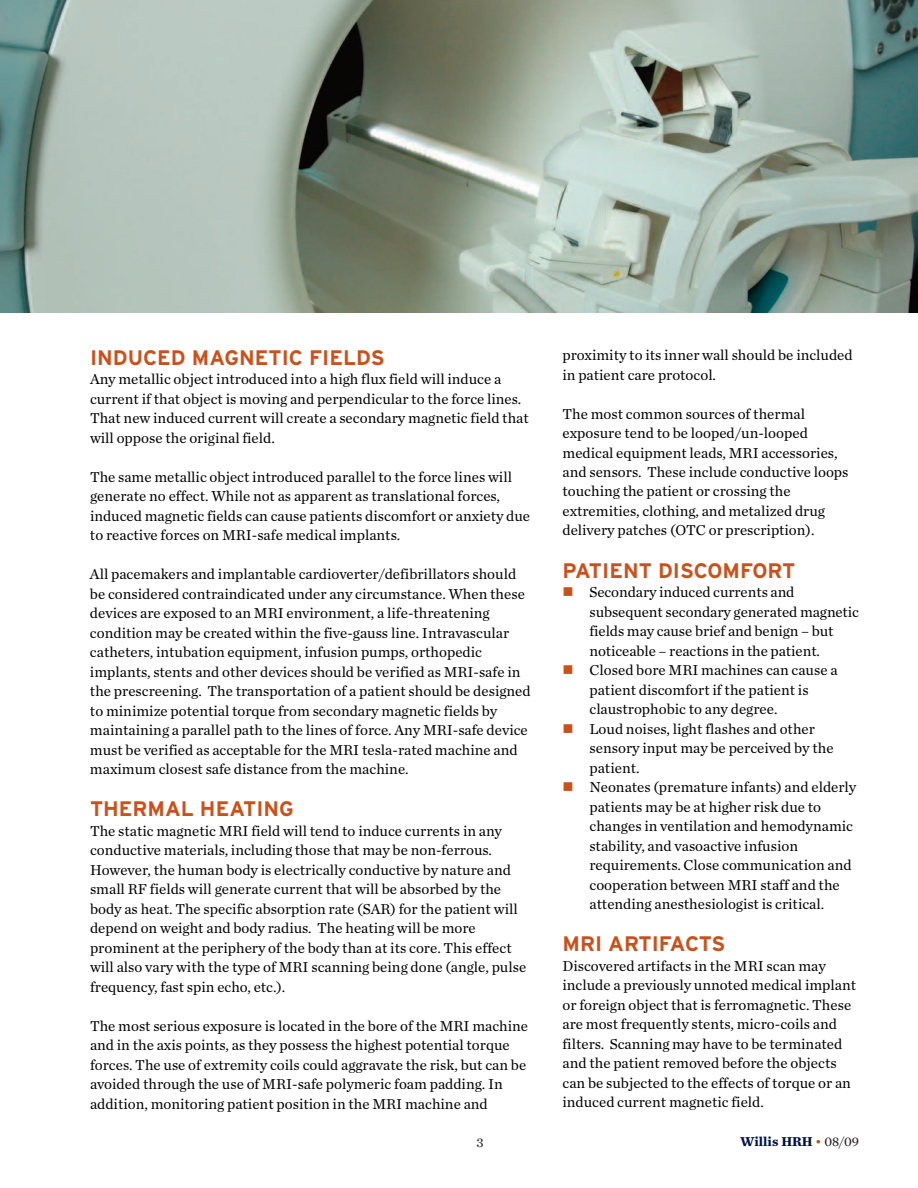
<style>
.page{position:relative;width:918px;height:1188px;background:#fff}
.page>*{position:absolute;margin:0;border:0;box-sizing:border-box;transform-origin:0 0}
.t1{font:700 21px "Interstate";color:#cb511c}
.t2{font:15px/19.5px "Chronicle Text G1";color:#000}
.t3{font:700 13.5px "Chronicle Text G1";color:#001447}
.t4{font:13.5px "Chronicle Text G1";color:#231f20}
.s1{font-weight:400;color:#cb511c}
.s2{font-weight:400;color:#231f20}
</style>
<div class="page">
<img style="left:0;top:0;width:918px;height:313px">
<h1 class="t1" style="left:90px;top:346px;width:296px">INDUCED MAGNETIC FIELDS</h1>
<p class="t2" style="left:90px;top:371px;width:440px">Any metallic object introduced into a high flux field will induce a current if that object is moving and perpendicular to the force lines.<br>That new induced current will create a secondary magnetic field that will oppose the original field.</p>
<p class="t2" style="left:90px;top:469px;width:442px">The same metallic object introduced parallel to the force lines will generate no effect. While not as apparent as translational forces, induced magnetic fields can cause patients discomfort or anxiety due to reactive forces on MRI-safe medical implants.</p>
<p class="t2" style="left:90px;top:566px;width:442px">All pacemakers and implantable cardioverter/defibrillators should be considered contraindicated under any circumstance. When these devices are exposed to an MRI environment, a life-threatening condition may be created within the five-gauss line. Intravascular catheters, intubation equipment, infusion pumps, orthopedic implants, stents and other devices should be verified as MRI-safe in the prescreening. The transportation of a patient should be designed to minimize potential torque from secondary magnetic fields by maintaining a parallel path to the lines of force. Any MRI-safe device must be verified as acceptable for the MRI tesla-rated machine and maximum closest safe distance from the machine.</p>
<h1 class="t1" style="left:90px;top:797px;width:205px">THERMAL HEATING</h1>
<p class="t2" style="left:90px;top:823px;width:438px">The static magnetic MRI field will tend to induce currents in any conductive materials, including those that may be non-ferrous.<br>However, the human body is electrically conductive by nature and small RF fields will generate current that will be absorbed by the body as heat. The specific absorption rate (SAR) for the patient will depend on weight and body radius. The heating will be more prominent at the periphery of the body than at its core. This effect will also vary with the type of MRI scanning being done (angle, pulse frequency, fast spin echo, etc.).</p>
<p class="t2" style="left:90px;top:1018px;width:440px">The most serious exposure is located in the bore of the MRI machine and in the axis points, as they possess the highest potential torque forces. The use of extremity coils could aggravate the risk, but can be avoided through the use of MRI-safe polymeric foam padding. In addition, monitoring patient position in the MRI machine and</p>
<p class="t2" style="left:562px;top:347px;width:292px">proximity to its inner wall should be included in patient care protocol.</p>
<p class="t2" style="left:562px;top:405px;width:288px">The most common sources of thermal exposure tend to be looped/un-looped medical equipment leads, MRI accessories, and sensors. These include conductive loops touching the patient or crossing the extremities, clothing, and metalized drug delivery patches (OTC or prescription).</p>
<h1 class="t1" style="left:562px;top:558px;width:234px">PATIENT DISCOMFORT</h1>
<p class="t2" style="left:589px;top:584px;width:271px">Secondary induced currents and subsequent secondary generated magnetic fields may cause brief and benign – but noticeable – reactions in the patient.<br>Closed bore MRI machines can cause a patient discomfort if the patient is claustrophobic to any degree.<br>Loud noises, light flashes and other sensory input may be perceived by the patient.<br>Neonates (premature infants) and elderly patients may be at higher risk due to changes in ventilation and hemodynamic stability, and vasoactive infusion requirements. Close communication and cooperation between MRI staff and the attending anesthesiologist is critical.</p>
<h1 class="t1" style="left:562px;top:932px;width:164px">MRI ARTIFACTS</h1>
<p class="t2" style="left:562px;top:957px;width:295px">Discovered artifacts in the MRI scan may include a previously unnoted medical implant or foreign object that is ferromagnetic. These are most frequently stents, micro-coils and filters. Scanning may have to be terminated and the patient removed before the objects can be subjected to the effects of torque or an induced current magnetic field.</p>
<p class="t4" style="left:476px;top:1138px;width:9px">3</p>
<p class="t3" style="left:740px;top:1137px;width:121px">Willis HRH <span class="s1">•</span> <span class="s2">08/09</span></p>
</div>
